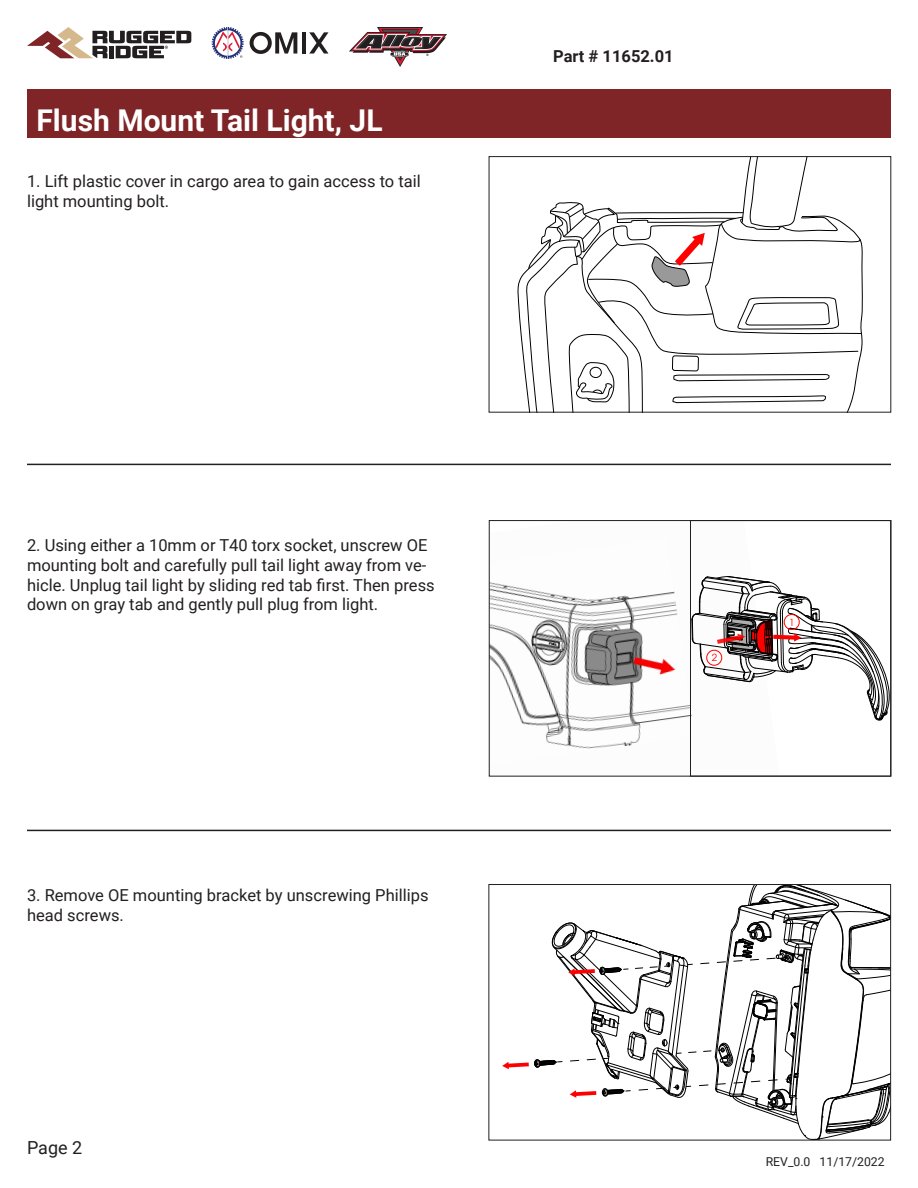
<style>
.page{position:relative;width:918px;height:1188px;background:#fff}
.page>*{position:absolute;margin:0;border:0;box-sizing:border-box;transform-origin:0 0}
.t1{font:700 30px "Roboto";color:#fff}
.t2{font:18px "Roboto";color:#231f20}
.t3{font:16.5px/19.8px "Roboto";color:#231f20}
.t4{font:700 16.5px "Roboto";color:#231f20}
.t5{font:12.3px "Roboto";color:#231f20}
.t6{font:9.75px "Avant Garde LT";color:#f00}
</style>
<div class="page">
<svg style="left:27px;top:27px;width:164px;height:31px"></svg>
<svg style="left:212px;top:27px;width:32px;height:32px"></svg>
<svg style="left:250px;top:32px;width:47px;height:22px"></svg>
<hr style="left:302px;top:32px;width:4px;height:22px;background:#231f20">
<svg style="left:309px;top:32px;width:19px;height:22px"></svg>
<svg style="left:349px;top:27px;width:98px;height:40px"></svg>
<img style="left:491px;top:582px;width:199px;height:167px">
<svg style="left:517px;top:158px;width:346px;height:253px"></svg>
<div style="left:489px;top:156px;width:402px;height:257px;border:1px solid #231f20"></div>
<svg style="left:502px;top:884px;width:390px;height:256px"></svg>
<div style="left:488px;top:884px;width:403px;height:256px;border:1px solid #231f20"></div>
<div style="left:27px;top:89px;width:864px;height:48px;background:#7f2527"></div>
<hr style="left:27px;top:464px;width:864px;height:1px;background:#231f20">
<hr style="left:27px;top:830px;width:864px;height:1px;background:#231f20">
<svg style="left:692px;top:576px;width:197px;height:145px"></svg>
<div style="left:784px;top:614px;width:16px;height:16px;border:1px solid #f00;border-radius:50%"></div>
<div style="left:706px;top:650px;width:16px;height:16px;border:1px solid #f00;border-radius:50%"></div>
<div style="left:690px;top:520px;width:201px;height:257px;border:1px solid #231f20"></div>
<p class="t1" style="left:37px;top:100px;width:348px">Flush Mount Tail Light, JL</p>
<p class="t3" style="left:27px;top:170px;width:395px">1. Lift plastic cover in cargo area to gain access to tail light mounting bolt.</p>
<p class="t4" style="left:553px;top:44px;width:122px">Part # 11652.01</p>
<p class="t3" style="left:27px;top:535px;width:409px">2. Using either a 10mm or T40 torx socket, unscrew OE mounting bolt and carefully pull tail light away from ve&shy;hicle. Unplug tail light by sliding red tab first. Then press down on gray tab and gently pull plug from light.</p>
<p class="t3" style="left:27px;top:885px;width:403px">3. Remove OE mounting bracket by unscrewing Phillips head screws.</p>
<p class="t2" style="left:27px;top:1135px;width:57px">Page 2</p>
<p class="t6" style="left:712px;top:652px;width:7px">2</p>
<p class="t6" style="left:789px;top:617px;width:7px">1</p>
<p class="t5" style="left:766px;top:1153px;width:120px">REV_0.0 11/17/2022</p>
</div>
